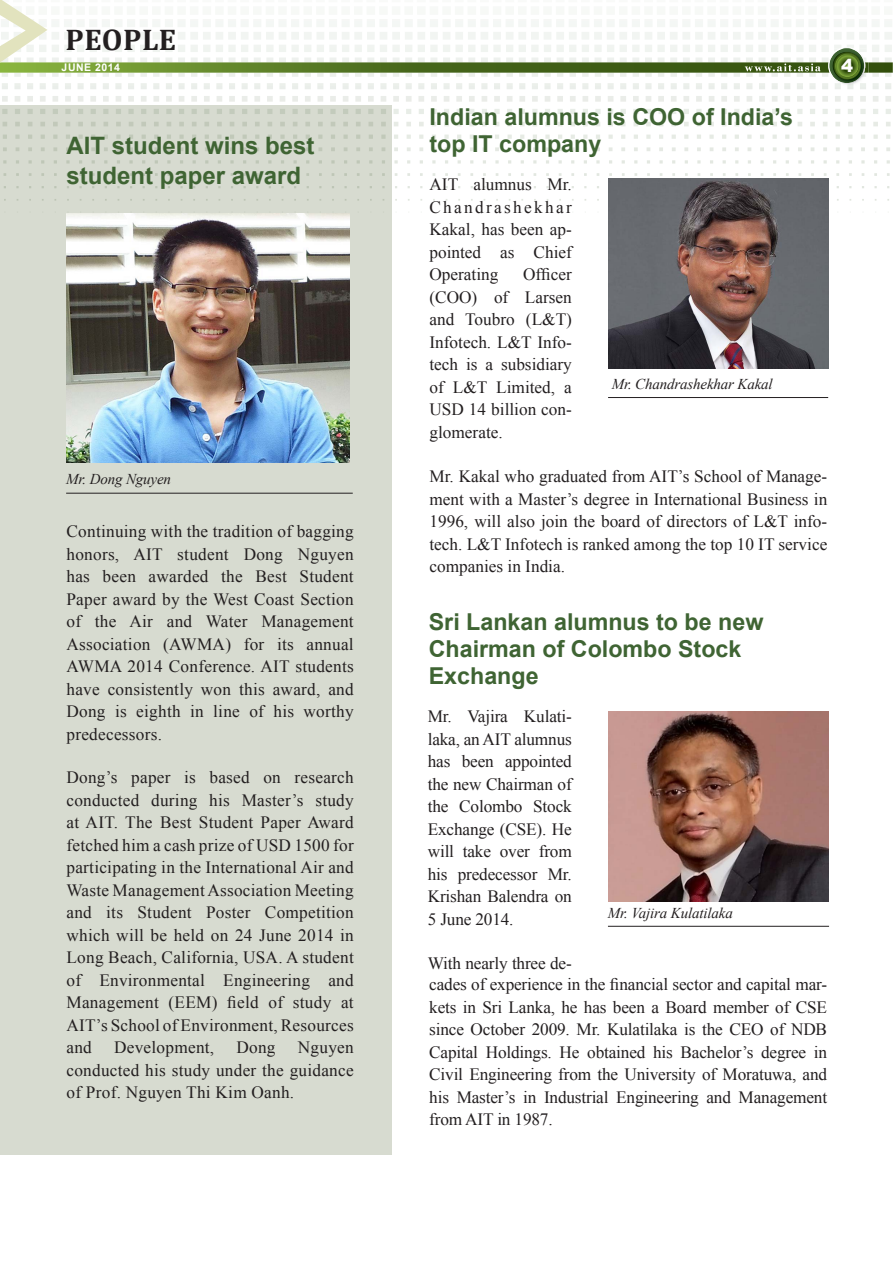
<style>
.page{position:relative;width:893px;height:1263px;background:#fff}
.page>*{position:absolute;margin:0;border:0;box-sizing:border-box;transform-origin:0 0}
.t1{font:700 30px "Cambria";letter-spacing:.015em;color:#231f20}
.t2{font:700 24px/30px "Arial";color:#3f6433}
.t3{font:700 23.25px/27px "Arial";color:#3f6433}
.t4{font:900 18px "Arial";color:#fff}
.t5{font:17.25px/22.5px "Times New Roman";letter-spacing:-.01em;color:#231f20;text-align:justify}
.t6{font:17.25px "Times New Roman";letter-spacing:.015em;color:#231f20}
.t7{font:italic 15px "Times New Roman";letter-spacing:-.01em;color:#231f20}
.t8{font:700 10.5px "Arial";letter-spacing:.05em;color:#fff}
</style>
<div class="page">
<svg style="left:391px;top:186px;width:498px;height:15px"></svg>
<img style="left:835px;top:84px;width:31px;height:3px">
<svg style="left:0;top:0;width:893px;height:84px"></svg>
<div style="left:0;top:105px;width:391px;height:1050px;background:#d7dbd0"></div>
<hr style="left:608px;top:926px;width:221px;height:1px;background:#231f20">
<hr style="left:66px;top:493px;width:287px;height:1px;background:#231f20">
<hr style="left:608px;top:397px;width:220px;height:1px;background:#231f20">
<img style="left:66px;top:213px;width:284px;height:250px">
<img style="left:609px;top:179px;width:219px;height:190px">
<img style="left:609px;top:711px;width:219px;height:190px">
<p class="t1" style="left:65px;top:19px;width:112px">PEOPLE</p>
<p class="t8" style="left:62px;top:61px;width:60px">JUNE 2014</p>
<p class="t4" style="left:841px;top:52px;width:14px">4</p>
<p class="t2" style="left:66px;top:131px;width:250px">AIT student wins best student paper award</p>
<p class="t7" style="left:66px;top:469px;width:106px">Mr. Dong Nguyen</p>
<p class="t5" style="left:66px;top:520px;width:289px">Continuing with the tradition of bagging honors, AIT student Dong Nguyen has been awarded the Best Student Paper award by the West Coast Section of the Air and Water Management Association (AWMA) for its annual AWMA 2014 Conference. AIT students have consistently won this award, and Dong is eighth in line of his worthy predecessors.</p>
<p class="t5" style="left:66px;top:766px;width:289px">Dong’s paper is based on research conducted during his Master’s study at AIT. The Best Student Paper Award fetched him a cash prize of USD 1500 for participating in the International Air and Waste Management Association Meeting and its Student Poster Competition which will be held on 24 June 2014 in Long Beach, California, USA. A student of Environmental Engineering and Management (EEM) field of study at AIT’s School of Environment, Resources and</p>
<p class="t6" style="left:114px;top:1036px;width:102px">Development,</p>
<p class="t5" style="left:236px;top:1036px;width:41px">Dong</p>
<p class="t5" style="left:66px;top:1036px;width:289px;text-indent:231px">Nguyen conducted his study under the guidance of Prof. Nguyen Thi Kim Oanh.</p>
<p class="t3" style="left:429px;top:104px;width:365px">Indian alumnus is COO of India’s top IT company</p>
<p class="t5" style="left:429px;top:173px;width:144px">AIT alumnus Mr.<br>Chandrashekhar Kakal, has been ap&shy;pointed as Chief Operating</p>
<p class="t5" style="left:429px;top:263px;width:144px;text-indent:94px">Officer (COO) of Larsen and Toubro (L&amp;T)<br>Infotech. L&amp;T Info&shy;tech is a subsidiary of L&amp;T Limited, a USD 14 billion con-</p>
<p class="t7" style="left:612px;top:373px;width:163px">Mr. Chandrashekhar Kakal</p>
<p class="t5" style="left:429px;top:421px;width:75px">glomerate.</p>
<p class="t5" style="left:429px;top:465px;width:399px">Mr. Kakal who graduated from AIT’s School of Manage&shy;ment with a Master’s degree in International Business in 1996, will also join the board of directors of L&amp;T info&shy;tech. L&amp;T Infotech is ranked among the top 10 IT service companies in India.</p>
<p class="t3" style="left:429px;top:609px;width:336px">Sri Lankan alumnus to be new<br>Chairman of Colombo Stock<br>Exchange</p>
<p class="t5" style="left:428px;top:705px;width:146px">Mr. Vajira Kulati&shy;laka, an AIT alumnus has been appointed the new Chairman of the Colombo Stock Exchange (CSE). He will take over from his predecessor Mr.<br>Krishan Balendra on 5 June 2014.</p>
<p class="t5" style="left:428px;top:951px;width:401px;text-align:left">With nearly three de-<br>cades of experience in the financial sector and capital mar&shy;kets in Sri Lanka, he has been a Board member of CSE since October 2009. Mr. Kulatilaka is the CEO of NDB Capital Holdings. He obtained his Bachelor’s degree in Civil Engineering from the University of Moratuwa, and his Master’s in Industrial Engineering and Management from AIT in 1987.</p>
<p class="t7" style="left:608px;top:902px;width:126px">Mr. Vajira Kulatilaka</p>
</div>
